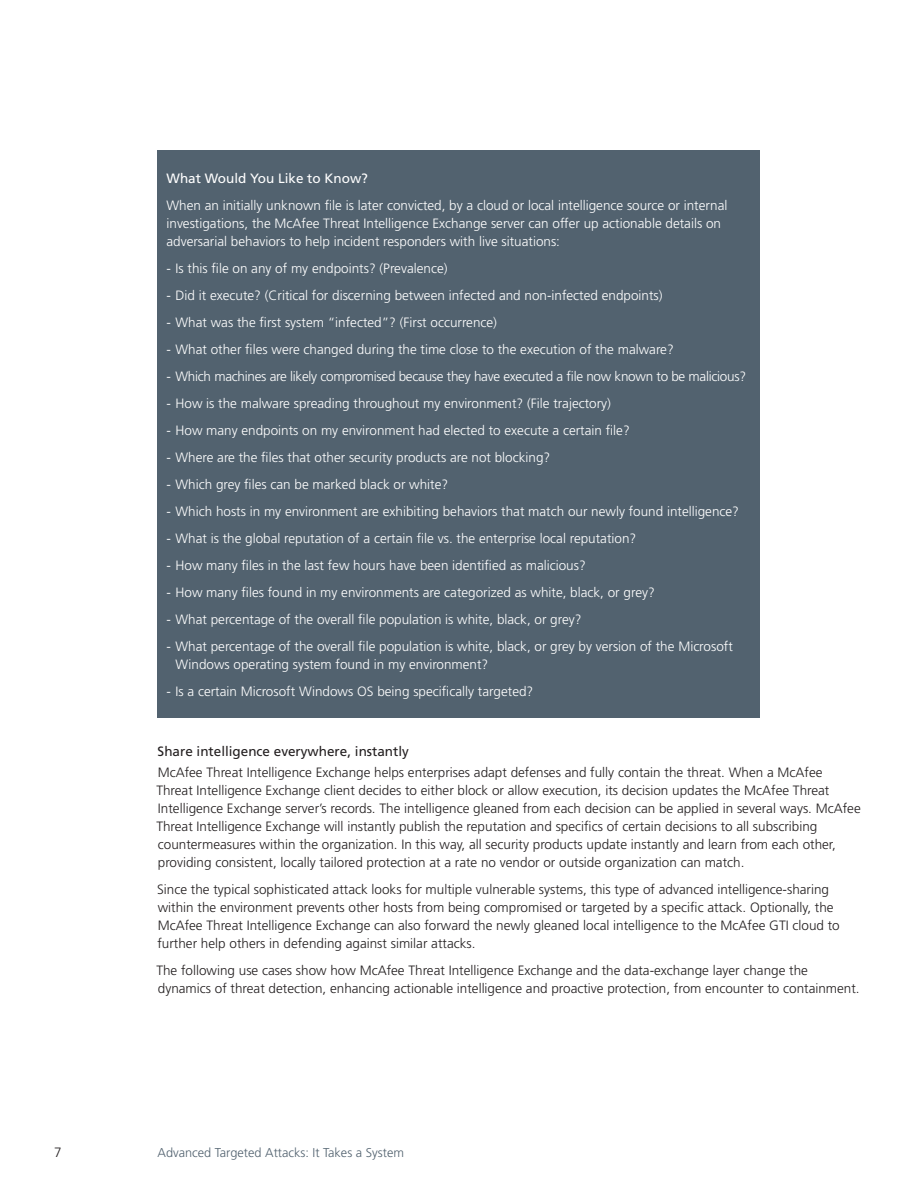
<style>
.page{position:relative;width:918px;height:1188px;background:#fff}
.page>*{position:absolute;margin:0;border:0;box-sizing:border-box;transform-origin:0 0}
.t1{font:300 13.5px/18px "Frutiger LT Std";color:#fff}
.t2{font:300 13.5px/18px "Frutiger LT Std";color:#231f20}
.t3{font:300 13.5px "Frutiger LT Std";letter-spacing:-.02em;color:#fff}
.t4{font:13.5px "Frutiger LT Std";color:#231f20}
.t5{font:13.5px "Frutiger LT Std";color:#fff}
.t6{font:300 12.75px "Frutiger LT Std";color:#52626f}
</style>
<div class="page">
<div style="left:158px;top:151px;width:602px;height:567px;background:#52626f"></div>
<p class="t5" style="left:166px;top:170px;width:203px">What Would You Like to Know?</p>
<p class="t1" style="left:166px;top:196px;width:563px">When an initially unknown file is later convicted, by a cloud or local intelligence source or internal investigations, the McAfee Threat Intelligence Exchange server can offer up actionable details on adversarial behaviors to help incident responders with live situations:</p>
<p class="t1" style="left:166px;top:259px;width:283px">- Is this file on any of my endpoints? (Prevalence)</p>
<p class="t1" style="left:166px;top:286px;width:498px">- Did it execute? (Critical for discerning between infected and non-infected endpoints)</p>
<p class="t1" style="left:166px;top:313px;width:332px">- What was the first system “infected”? (First occurrence)</p>
<p class="t1" style="left:166px;top:340px;width:509px">- What other files were changed during the time close to the execution of the malware?</p>
<p class="t3" style="left:166px;top:369px;width:581px">- Which machines are likely compromised because they have executed a file now known to be malicious?</p>
<p class="t1" style="left:166px;top:394px;width:446px">- How is the malware spreading throughout my environment? (File trajectory)</p>
<p class="t1" style="left:166px;top:421px;width:465px">- How many endpoints on my environment had elected to execute a certain file?</p>
<p class="t1" style="left:166px;top:448px;width:385px">- Where are the files that other security products are not blocking?</p>
<p class="t1" style="left:166px;top:475px;width:283px">- Which grey files can be marked black or white?</p>
<p class="t1" style="left:166px;top:502px;width:574px">- Which hosts in my environment are exhibiting behaviors that match our newly found intelligence?</p>
<p class="t1" style="left:166px;top:529px;width:471px">- What is the global reputation of a certain file vs. the enterprise local reputation?</p>
<p class="t1" style="left:166px;top:556px;width:421px">- How many files in the last few hours have been identified as malicious?</p>
<p class="t1" style="left:166px;top:583px;width:490px">- How many files found in my environments are categorized as white, black, or grey?</p>
<p class="t1" style="left:166px;top:610px;width:417px">- What percentage of the overall file population is white, black, or grey?</p>
<p class="t1" style="left:176px;top:637px;width:559px;text-indent:-9px">- What percentage of the overall file population is white, black, or grey by version of the Microsoft<br>Windows operating system found in my environment?</p>
<p class="t1" style="left:166px;top:682px;width:368px">- Is a certain Microsoft Windows OS being specifically targeted?</p>
<p class="t4" style="left:158px;top:744px;width:253px">Share intelligence everywhere, instantly</p>
<p class="t2" style="left:156px;top:764px;width:706px">McAfee Threat Intelligence Exchange helps enterprises adapt defenses and fully contain the threat. When a McAfee Threat Intelligence Exchange client decides to either block or allow execution, its decision updates the McAfee Threat Intelligence Exchange server’s records. The intelligence gleaned from each decision can be applied in several ways. McAfee Threat Intelligence Exchange will instantly publish the reputation and specifics of certain decisions to all subscribing countermeasures within the organization. In this way, all security products update instantly and learn from each other, providing consistent, locally tailored protection at a rate no vendor or outside organization can match.</p>
<p class="t2" style="left:157px;top:881px;width:684px">Since the typical sophisticated attack looks for multiple vulnerable systems, this type of advanced intelligence-sharing within the environment prevents other hosts from being compromised or targeted by a specific attack. Optionally, the McAfee Threat Intelligence Exchange can also forward the newly gleaned local intelligence to the McAfee GTI cloud to further help others in defending against similar attacks.</p>
<p class="t2" style="left:156px;top:962px;width:705px">The following use cases show how McAfee Threat Intelligence Exchange and the data-exchange layer change the dynamics of threat detection, enhancing actionable intelligence and proactive protection, from encounter to containment.</p>
<p class="t2" style="left:54px;top:1144px;width:9px">7</p>
<p class="t6" style="left:158px;top:1145px;width:248px">Advanced Targeted Attacks: It Takes a System</p>
</div>
